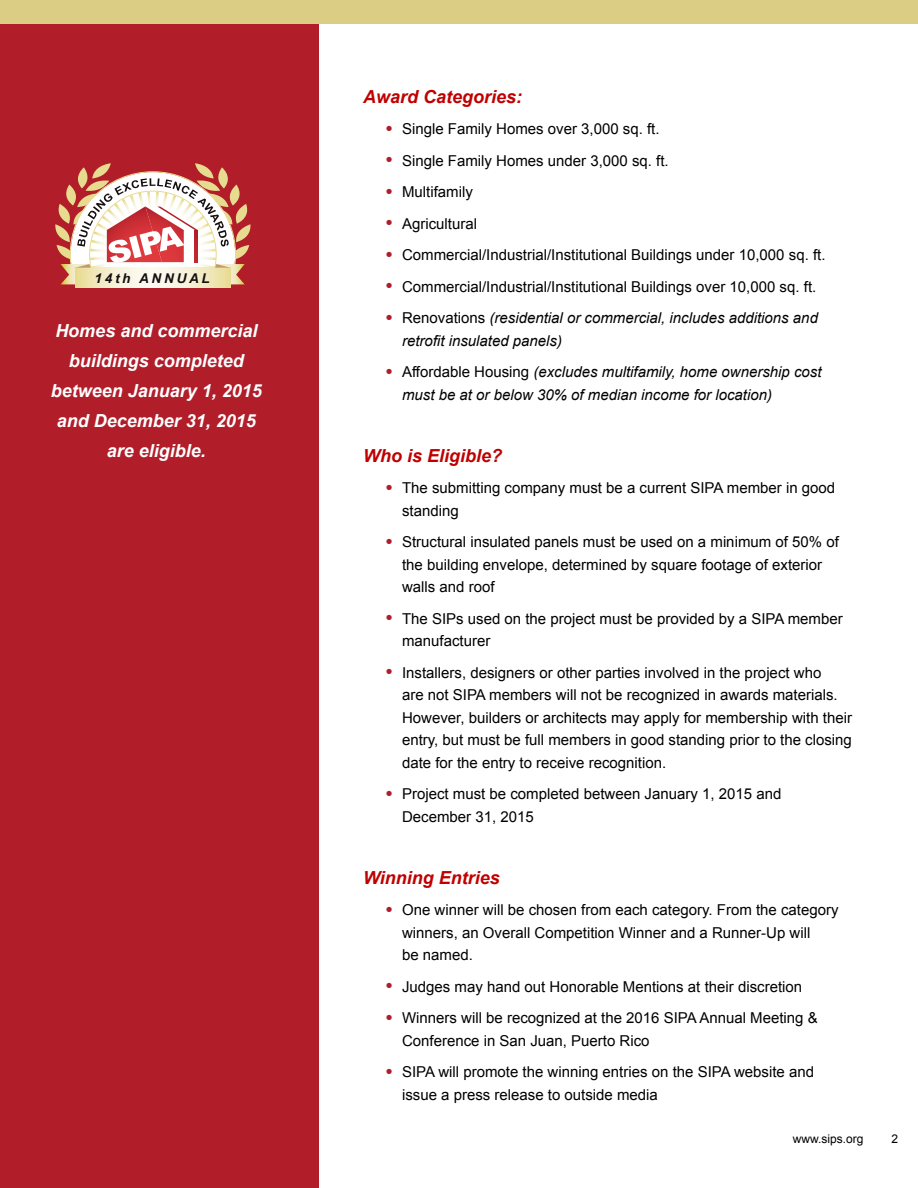
<style>
.page{position:relative;width:918px;height:1188px;background:#fff}
.page>*{position:absolute;margin:0;border:0;box-sizing:border-box;transform-origin:0 0}
.t1{font:italic 700 18px/30px "Arial";color:#fff;text-align:center}
.t2{font:italic 700 18px "Arial";color:#c00000}
.t3{font:15px/22.5px "Arial";color:#000}
.t4{font:italic 15px/22.5px "Arial";color:#000}
.t5{font:italic 700 13.5px "Arial";letter-spacing:.2em;color:#140f10}
.t6{font:12px "Arial";color:#000}
.s1{font-size:21px;color:#b11e2a}
.s2{font-style:normal;font-size:21px;color:#b11e2a}
.s3{font-style:normal}
</style>
<div class="page">
<div style="left:0;top:0;width:918px;height:24px;background:#dbce84"></div>
<div style="left:0;top:24px;width:318px;height:1164px;background:#b11e2a"></div>
<svg style="left:75px;top:284px;width:155px;height:4px"></svg>
<svg style="left:55px;top:163px;width:196px;height:121px"></svg>
<p class="t5" style="left:95px;top:269px;width:117px">14th ANNUAL</p>
<p class="t1" style="left:51px;top:316px;width:213px">Homes and commercial buildings completed between January 1, 2015 and December 31, 2015 are eligible.</p>
<p class="t2" style="left:363px;top:85px;width:161px">Award Categories:</p>
<p class="t3" style="left:386px;top:118px;width:276px"><span class="s1">•</span> Single Family Homes over 3,000 sq. ft.</p>
<p class="t3" style="left:386px;top:149px;width:285px"><span class="s1">•</span> Single Family Homes under 3,000 sq. ft.</p>
<p class="t3" style="left:386px;top:181px;width:89px"><span class="s1">•</span> Multifamily</p>
<p class="t3" style="left:386px;top:212px;width:93px"><span class="s1">•</span> Agricultural</p>
<p class="t3" style="left:386px;top:244px;width:442px"><span class="s1">•</span> Commercial/Industrial/Institutional Buildings under 10,000 sq. ft.</p>
<p class="t3" style="left:386px;top:275px;width:432px"><span class="s1">•</span> Commercial/Industrial/Institutional Buildings over 10,000 sq. ft.</p>
<p class="t4" style="left:402px;top:307px;width:417px;text-indent:-17px"><span class="s2">•</span> <span class="s3">Renovations</span> (residential or commercial, includes additions and retrofit insulated panels)</p>
<p class="t4" style="left:402px;top:361px;width:421px;text-indent:-17px"><span class="s2">•</span> <span class="s3">Affordable Housing</span> (excludes multifamily, home ownership cost must be at or below 30% of median income for location)</p>
<p class="t2" style="left:363px;top:444px;width:141px">Who is Eligible?</p>
<p class="t3" style="left:402px;top:477px;width:435px;text-indent:-17px"><span class="s1">•</span> The submitting company must be a current SIPA member in good standing</p>
<p class="t3" style="left:402px;top:531px;width:438px;text-indent:-17px"><span class="s1">•</span> Structural insulated panels must be used on a minimum of 50% of the building envelope, determined by square footage of exterior walls and roof</p>
<p class="t3" style="left:402px;top:607px;width:442px;text-indent:-17px"><span class="s1">•</span> The SIPs used on the project must be provided by a SIPA member manufacturer</p>
<p class="t3" style="left:402px;top:661px;width:452px;text-indent:-17px"><span class="s1">•</span> Installers, designers or other parties involved in the project who<br>are not SIPA members will not be recognized in awards materials.<br>However, builders or architects may apply for membership with their entry, but must be full members in good standing prior to the closing date for the entry to receive recognition.</p>
<p class="t3" style="left:402px;top:783px;width:381px;text-indent:-17px"><span class="s1">•</span> Project must be completed between January 1, 2015 and<br>December 31, 2015</p>
<p class="t2" style="left:363px;top:866px;width:138px">Winning Entries</p>
<p class="t3" style="left:402px;top:899px;width:438px;text-indent:-17px"><span class="s1">•</span> One winner will be chosen from each category. From the category winners, an Overall Competition Winner and a Runner-Up will<br>be named.</p>
<p class="t3" style="left:386px;top:976px;width:418px"><span class="s1">•</span> Judges may hand out Honorable Mentions at their discretion</p>
<p class="t3" style="left:402px;top:1007px;width:417px;text-indent:-17px"><span class="s1">•</span> Winners will be recognized at the 2016 SIPA Annual Meeting &amp;<br>Conference in San Juan, Puerto Rico</p>
<p class="t3" style="left:402px;top:1061px;width:414px;text-indent:-17px"><span class="s1">•</span> SIPA will promote the winning entries on the SIPA website and issue a press release to outside media</p>
<p class="t6" style="left:793px;top:1131px;width:72px">www.sips.org</p>
<p class="t6" style="left:891px;top:1131px;width:8px">2</p>
</div>
